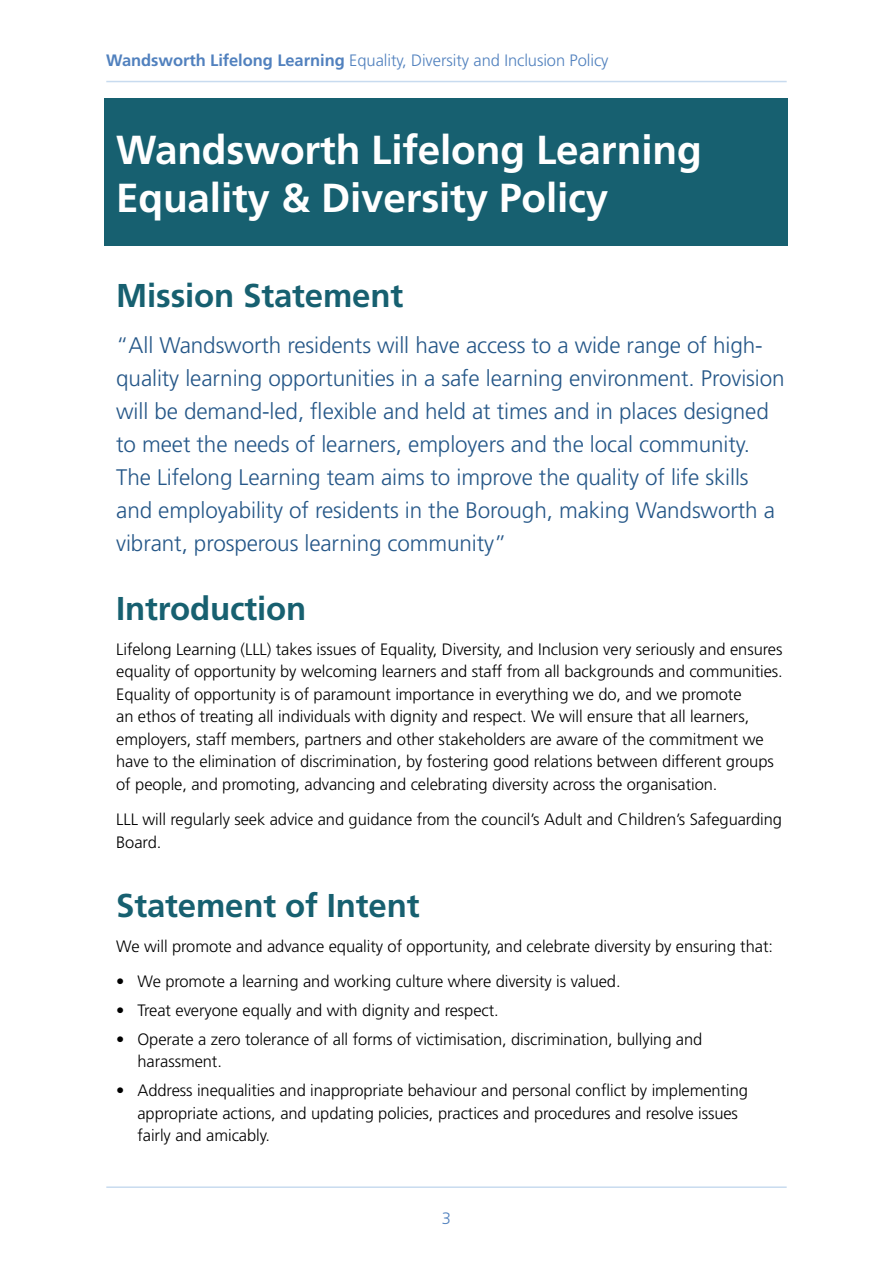
<style>
.page{position:relative;width:893px;height:1263px;background:#fff}
.page>*{position:absolute;margin:0;border:0;box-sizing:border-box;transform-origin:0 0}
.t1{font:700 40.5px/48px "Frutiger LT";letter-spacing:-.005em;color:#fff}
.t2{font:700 33px "Frutiger LT";letter-spacing:-.005em;color:#176070}
.t3{font:300 22.5px/33px "Frutiger LT";letter-spacing:-.005em;color:#255788}
.t4{font:300 16.5px/22.5px "Frutiger LT";letter-spacing:-.005em;color:#000}
.t5{font:300 16.5px "Frutiger LT";letter-spacing:-.005em;color:#5181be}
.s1{font-weight:700}
</style>
<div class="page">
<hr style="left:106px;top:1186px;width:681px;height:2px;background:#c8dbef">
<hr style="left:106px;top:81px;width:681px;height:1px;background:#c8dbef">
<div style="left:105px;top:98px;width:683px;height:147px;background:#176070"></div>
<p class="t5" style="left:106px;top:50px;width:504px"><span class="s1">Wandsworth Lifelong Learning</span> Equality, Diversity and Inclusion Policy</p>
<h1 class="t1" style="left:116px;top:126px;width:587px">Wandsworth Lifelong Learning<br>Equality &amp; Diversity Policy</h1>
<h2 class="t2" style="left:116px;top:276px;width:289px">Mission Statement</h2>
<p class="t3" style="left:116px;top:329px;width:670px">“All Wandsworth residents will have access to a wide range of high&shy;quality learning opportunities in a safe learning environment. Provision will be demand-led, flexible and held at times and in places designed to meet the needs of learners, employers and the local community.<br>The Lifelong Learning team aims to improve the quality of life skills and employability of residents in the Borough, making Wandsworth a vibrant, prosperous learning community”</p>
<h2 class="t2" style="left:116px;top:589px;width:192px">Introduction</h2>
<p class="t4" style="left:116px;top:638px;width:668px">Lifelong Learning (LLL) takes issues of Equality, Diversity, and Inclusion very seriously and ensures equality of opportunity by welcoming learners and staff from all backgrounds and communities.<br>Equality of opportunity is of paramount importance in everything we do, and we promote<br>an ethos of treating all individuals with dignity and respect. We will ensure that all learners, employers, staff members, partners and other stakeholders are aware of the commitment we have to the elimination of discrimination, by fostering good relations between different groups of people, and promoting, advancing and celebrating diversity across the organisation.</p>
<p class="t4" style="left:116px;top:808px;width:667px">LLL will regularly seek advice and guidance from the council’s Adult and Children’s Safeguarding<br>Board.</p>
<h2 class="t2" style="left:116px;top:886px;width:305px">Statement of Intent</h2>
<p class="t4" style="left:116px;top:935px;width:658px">We will promote and advance equality of opportunity, and celebrate diversity by ensuring that:</p>
<p class="t4" style="left:116px;top:970px;width:506px">• We promote a learning and working culture where diversity is valued.</p>
<p class="t4" style="left:116px;top:999px;width:384px">• Treat everyone equally and with dignity and respect.</p>
<p class="t4" style="left:137px;top:1028px;width:566px;text-indent:-21px">• Operate a zero tolerance of all forms of victimisation, discrimination, bullying and harassment.</p>
<p class="t4" style="left:137px;top:1079px;width:612px;text-indent:-21px">• Address inequalities and inappropriate behaviour and personal conflict by implementing appropriate actions, and updating policies, practices and procedures and resolve issues fairly and amicably.</p>
<p class="t5" style="left:442px;top:1209px;width:11px">3</p>
</div>
